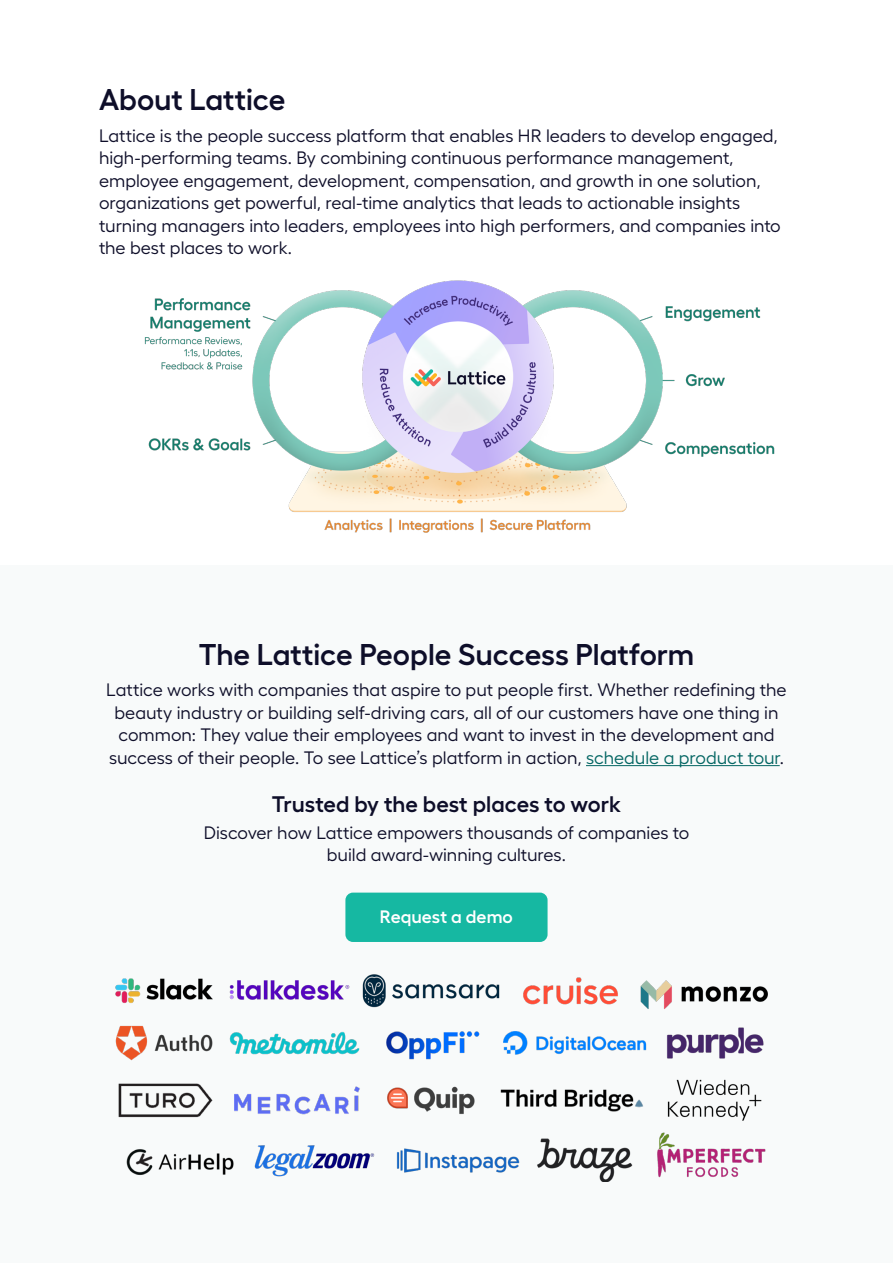
<style>
.page{position:relative;width:893px;height:1263px;background:#fff}
.page>*{position:absolute;margin:0;border:0;box-sizing:border-box;transform-origin:0 0}
.t1{font:600 30px "Hellix";letter-spacing:-.005em;color:#0e0e29}
.t2{font:600 22.5px "Hellix";letter-spacing:-.005em;color:#0e0e29}
.t3{font:18px/22.5px "Hellix";color:#0e0e29;text-align:center}
.t4{font:600 18px "Hellix";color:#fff}
.s1{color:#046663}
</style>
<div class="page">
<div style="left:0;top:565px;width:893px;height:698px;background:#f8fafa"></div>
<img style="left:144px;top:280px;width:631px;height:253px">
<img style="left:115px;top:974px;width:653px;height:208px">
<hr style="left:586px;top:765px;width:194px;height:1px;background:#046663">
<div style="left:345px;top:893px;width:203px;height:49px;background:#16b8a2;border-radius:8px"></div>
<h1 class="t1" style="left:99px;top:76px;width:188px">About Lattice</h1>
<p class="t3" style="left:99px;top:122px;width:683px;text-align:left">Lattice is the people success platform that enables HR leaders to develop engaged, high-performing teams. By combining continuous performance management, employee engagement, development, compensation, and growth in one solution, organizations get powerful, real-time analytics that leads to actionable insights turning managers into leaders, employees into high performers, and companies into the best places to work.</p>
<h1 class="t1" style="left:199px;top:631px;width:497px">The Lattice People Success Platform</h1>
<p class="t3" style="left:106px;top:677px;width:682px">Lattice works with companies that aspire to put people first. Whether redefining the beauty industry or building self-driving cars, all of our customers have one thing in common: They value their employees and want to invest in the development and success of their people. To see Lattice’s platform in action, <span class="s1">schedule a product tour</span>.</p>
<p class="t2" style="left:272px;top:786px;width:351px">Trusted by the best places to work</p>
<p class="t3" style="left:204px;top:819px;width:487px">Discover how Lattice empowers thousands of companies to build award-winning cultures.</p>
<p class="t4" style="left:380px;top:903px;width:135px">Request a demo</p>
</div>
